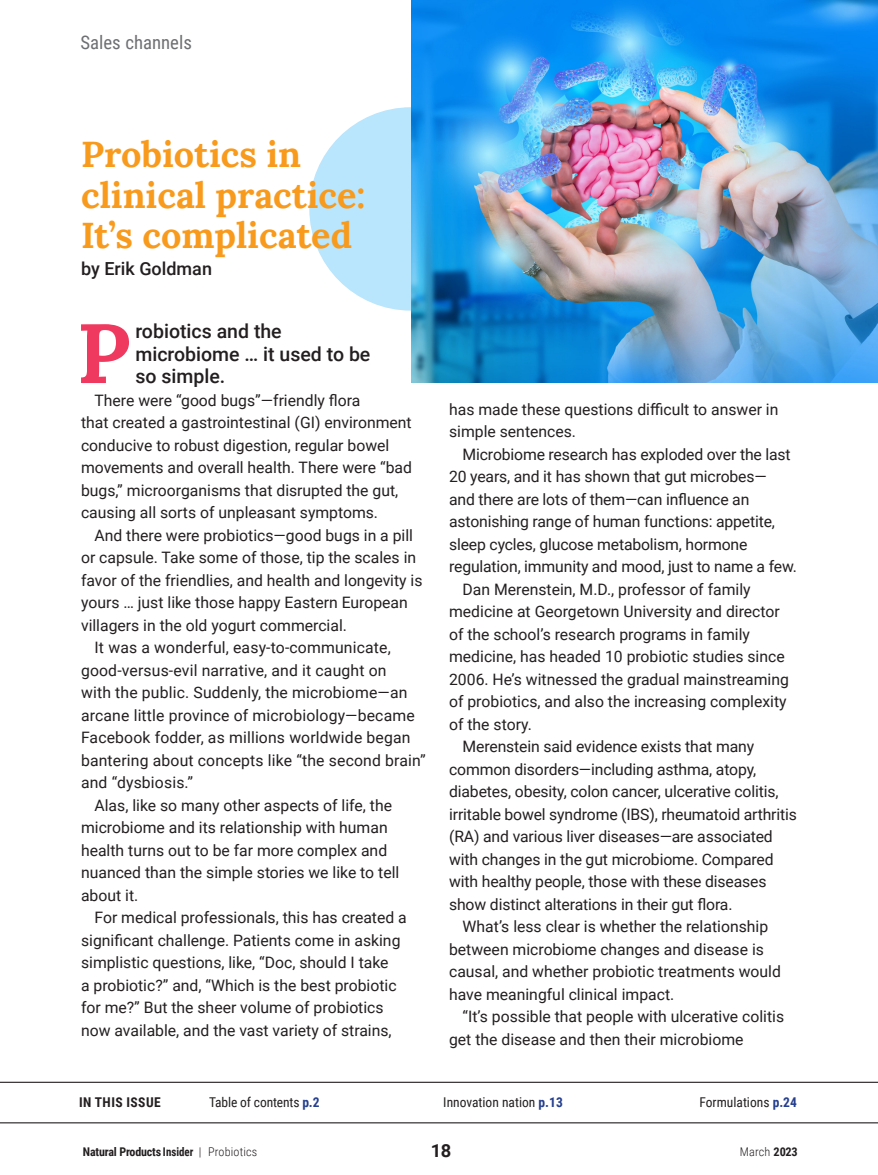
<style>
.page{position:relative;width:878px;height:1175px;background:#fff}
.page>*{position:absolute;margin:0;border:0;box-sizing:border-box;transform-origin:0 0}
.t1{font:700 83.85px "Lora";color:#ef395f}
.t2{font:700 36px/40.5px "Lora";color:#f89a1c}
.t3{font:500 19.5px/22.5px "Roboto";color:#231f20}
.t4{font:18.75px "Roboto Condensed";color:#6d6f72}
.t5{font:500 18px "Roboto";color:#231f20}
.t6{font:700 18px "Roboto";color:#231f20}
.t7{font:15.75px/22.5px "Roboto";color:#231f20}
.t8{font:13.5px "Roboto Condensed";color:#231f20}
.t9{font:700 13.5px "Roboto Condensed";letter-spacing:.035em;color:#231f20}
.t10{font:700 12px "Roboto Condensed";letter-spacing:-.015em;color:#231f20}
.t11{font:300 12px "Roboto Condensed";letter-spacing:.01em;color:#231f20}
.s1{font-weight:700;color:#253f8e}
.s2{font-weight:300}
.s3{font-weight:700}
</style>
<div class="page">
<div style="left:309px;top:107px;width:203px;height:203px;background:#b9e5fd;border-radius:50%"></div>
<svg style="left:0;top:1081px;width:878px;height:42px"></svg>
<img style="left:411px;top:0;width:466px;height:382px">
<p class="t4" style="left:80px;top:29px;width:113px">Sales channels</p>
<h2 class="t2" style="left:81px;top:132px;width:286px">Probiotics in clinical practice:<br>It’s complicated</h2>
<p class="t5" style="left:81px;top:256px;width:132px">by Erik Goldman</p>
<h1 class="t1" style="left:77px;top:289px;width:55px">P</h1>
<p class="t3" style="left:135px;top:319px;width:236px">robiotics and the microbiome … it used to be so simple.</p>
<p class="t7" style="left:81px;top:388px;width:332px;text-indent:14px">There were “good bugs”—friendly flora<br>that created a gastrointestinal (GI) environment conducive to robust digestion, regular bowel movements and overall health. There were “bad bugs,” microorganisms that disrupted the gut, causing all sorts of unpleasant symptoms.</p>
<p class="t7" style="left:94px;top:523px;width:320px">And there were probiotics—good bugs in a pill</p>
<p class="t7" style="left:81px;top:545px;width:336px">or capsule. Take some of those, tip the scales in</p>
<p class="t7" style="left:81px;top:568px;width:343px">favor of the friendlies, and health and longevity is</p>
<p class="t7" style="left:81px;top:590px;width:328px">yours … just like those happy Eastern European</p>
<p class="t7" style="left:81px;top:613px;width:267px">villagers in the old yogurt commercial.</p>
<p class="t7" style="left:94px;top:635px;width:298px">It was a wonderful, easy-to-communicate,</p>
<p class="t7" style="left:81px;top:658px;width:307px">good-versus-evil narrative, and it caught on</p>
<p class="t7" style="left:81px;top:680px;width:328px">with the public. Suddenly, the microbiome—an</p>
<p class="t7" style="left:81px;top:703px;width:335px">arcane little province of microbiology—became</p>
<p class="t7" style="left:81px;top:725px;width:331px">Facebook fodder, as millions worldwide began</p>
<p class="t7" style="left:81px;top:748px;width:346px">bantering about concepts like “the second brain”</p>
<p class="t7" style="left:81px;top:770px;width:114px">and “dysbiosis.”</p>
<p class="t7" style="left:94px;top:793px;width:299px">Alas, like so many other aspects of life, the</p>
<p class="t7" style="left:81px;top:815px;width:308px">microbiome and its relationship with human</p>
<p class="t7" style="left:81px;top:838px;width:308px">health turns out to be far more complex and</p>
<p class="t7" style="left:81px;top:860px;width:320px">nuanced than the simple stories we like to tell</p>
<p class="t7" style="left:81px;top:883px;width:59px">about it.</p>
<p class="t7" style="left:94px;top:905px;width:314px">For medical professionals, this has created a</p>
<p class="t7" style="left:81px;top:928px;width:321px">significant challenge. Patients come in asking</p>
<p class="t7" style="left:81px;top:950px;width:309px">simplistic questions, like, “Doc, should I take</p>
<p class="t7" style="left:81px;top:973px;width:317px">a probiotic?” and, “Which is the best probiotic</p>
<p class="t7" style="left:81px;top:995px;width:304px">for me?” But the sheer volume of probiotics</p>
<p class="t7" style="left:81px;top:1018px;width:312px">now available, and the vast variety of strains,</p>
<p class="t7" style="left:449px;top:397px;width:331px">has made these questions difficult to answer in simple sentences.</p>
<p class="t7" style="left:462px;top:442px;width:329px">Microbiome research has exploded over the last</p>
<p class="t7" style="left:449px;top:465px;width:319px">20 years, and it has shown that gut microbes—</p>
<p class="t7" style="left:449px;top:487px;width:302px">and there are lots of them—can influence an</p>
<p class="t7" style="left:449px;top:510px;width:327px">astonishing range of human functions: appetite,</p>
<p class="t7" style="left:449px;top:532px;width:300px">sleep cycles, glucose metabolism, hormone</p>
<p class="t7" style="left:449px;top:555px;width:349px">regulation, immunity and mood, just to name a few.</p>
<p class="t7" style="left:462px;top:577px;width:289px">Dan Merenstein, M.D., professor of family</p>
<p class="t7" style="left:449px;top:600px;width:332px">medicine at Georgetown University and director</p>
<p class="t7" style="left:449px;top:622px;width:302px">of the school’s research programs in family</p>
<p class="t7" style="left:449px;top:645px;width:337px">medicine, has headed 10 probiotic studies since</p>
<p class="t7" style="left:449px;top:667px;width:341px">2006. He’s witnessed the gradual mainstreaming</p>
<p class="t7" style="left:449px;top:690px;width:339px">of probiotics, and also the increasing complexity</p>
<p class="t7" style="left:449px;top:712px;width:84px">of the story.</p>
<p class="t7" style="left:462px;top:735px;width:293px">Merenstein said evidence exists that many</p>
<p class="t7" style="left:449px;top:757px;width:308px">common disorders—including asthma, atopy,</p>
<p class="t7" style="left:449px;top:780px;width:331px">diabetes, obesity, colon cancer, ulcerative colitis,</p>
<p class="t7" style="left:449px;top:802px;width:349px">irritable bowel syndrome (IBS), rheumatoid arthritis</p>
<p class="t7" style="left:449px;top:825px;width:325px">(RA) and various liver diseases—are associated</p>
<p class="t7" style="left:449px;top:847px;width:326px">with changes in the gut microbiome. Compared</p>
<p class="t7" style="left:449px;top:870px;width:319px">with healthy people, those with these diseases</p>
<p class="t7" style="left:449px;top:892px;width:285px">show distinct alterations in their gut flora.</p>
<p class="t7" style="left:462px;top:915px;width:307px">What’s less clear is whether the relationship</p>
<p class="t7" style="left:449px;top:937px;width:316px">between microbiome changes and disease is</p>
<p class="t7" style="left:449px;top:960px;width:333px">causal, and whether probiotic treatments would</p>
<p class="t7" style="left:449px;top:982px;width:227px">have meaningful clinical impact.</p>
<p class="t7" style="left:462px;top:1005px;width:323px">“It’s possible that people with ulcerative colitis</p>
<p class="t7" style="left:449px;top:1027px;width:296px">get the disease and then their microbiome</p>
<p class="t9" style="left:79px;top:1093px;width:83px">IN THIS ISSUE</p>
<p class="t8" style="left:209px;top:1093px;width:112px">Table of contents <span class="s1">p.2</span></p>
<p class="t8" style="left:443px;top:1093px;width:121px">Innovation nation <span class="s1">p.13</span></p>
<p class="t8" style="left:699px;top:1093px;width:99px">Formulations <span class="s1">p.24</span></p>
<p class="t10" style="left:83px;top:1142px;width:176px">Natural Products Insider <span class="s2">| Probiotics</span></p>
<p class="t6" style="left:430px;top:1138px;width:22px">18</p>
<p class="t11" style="left:739px;top:1142px;width:59px">March <span class="s3">2023</span></p>
</div>
